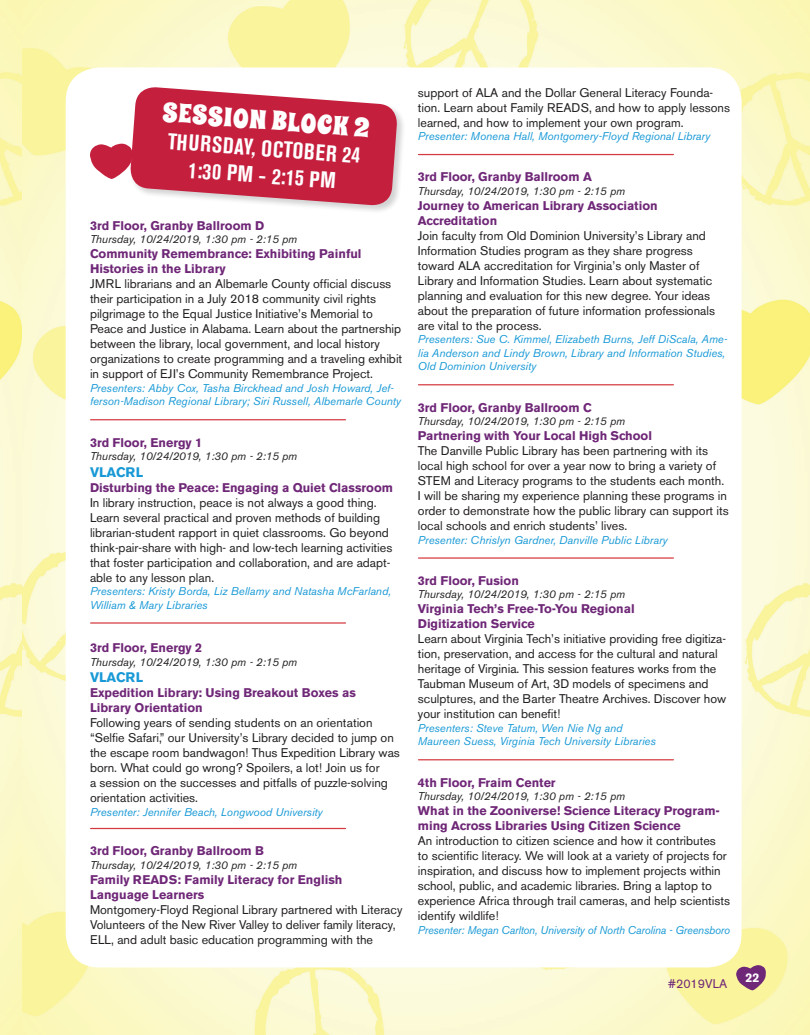
<style>
.page{position:relative;width:810px;height:1035px;background:#fff}
.page>*{position:absolute;margin:0;border:0;box-sizing:border-box;transform-origin:0 0}
.t1{font:26.75px "Spicy Rice";color:#fff}
.t2{font:700 condensed 22.62px/27.1px "Akzidenz Grotesk BE";color:#fff;text-align:center}
.t3{font:700 13.75px "Akzidenz Grotesk BE";color:#1899d6}
.t4{font:12.5px/15px "Akzidenz Grotesk BE";color:#231f20}
.t5{font:700 12.5px/15px "Akzidenz Grotesk BE";color:#6f2777}
.t6{font:12.5px "Akzidenz Grotesk BE";color:#6f2777}
.t7{font:700 12.5px "Akzidenz Grotesk BE";color:#fff}
.t8{font:italic 11.25px/13.5px "Akzidenz Grotesk BE";color:#1899d6}
.t9{font:italic 11.25px "Akzidenz Grotesk BE";color:#231f20}
.t10{font:italic 11.25px "Akzidenz Grotesk BE";color:#1899d6;scale:.96 1}
</style>
<div class="page">
<img style="left:0;top:0;width:810px;height:1035px">
<div style="left:66px;top:68px;width:676px;height:900px;background:#fff;border-radius:34px"></div>
<div style="left:129px;top:86px;width:277px;height:128px;background:#231f20;opacity:.2"></div>
<svg style="left:90px;top:86px;width:308px;height:121px"></svg>
<hr style="left:91px;top:419px;width:255px;height:1px;background:#d1232a">
<hr style="left:91px;top:622px;width:255px;height:2px;background:#d1232a">
<hr style="left:91px;top:828px;width:255px;height:1px;background:#d1232a">
<hr style="left:419px;top:154px;width:254px;height:1px;background:#d1232a">
<hr style="left:419px;top:384px;width:254px;height:1px;background:#d1232a">
<hr style="left:419px;top:557px;width:254px;height:2px;background:#d1232a">
<hr style="left:419px;top:759px;width:254px;height:1px;background:#d1232a">
<svg style="left:736px;top:964px;width:31px;height:26px"></svg>
<h1 class="t1" style="left:164px;top:94px;width:209px;rotate:4deg">SESSION BLOCK 2</h1>
<h2 class="t2" style="left:169px;top:128px;width:194px;rotate:4deg">THURSDAY, OCTOBER 24<br>1:30 PM - 2:15 PM</h2>
<p class="t5" style="left:90px;top:218px;width:176px">3rd Floor, Granby Ballroom D</p>
<p class="t9" style="left:90px;top:233px;width:209px">Thursday, 10/24/2019, 1:30 pm - 2:15 pm</p>
<p class="t5" style="left:90px;top:247px;width:273px">Community Remembrance: Exhibiting Painful<br>Histories in the Library</p>
<p class="t4" style="left:90px;top:277px;width:314px">JMRL librarians and an Albemarle County official discuss their participation in a July 2018 community civil rights pilgrimage to the Equal Justice Initiative’s Memorial to Peace and Justice in Alabama. Learn about the partnership between the library, local government, and local history organizations to create programming and a traveling exhibit in support of EJI’s Community Remembrance Project.</p>
<p class="t8" style="left:90px;top:381px;width:313px">Presenters: Abby Cox, Tasha Birckhead and Josh Howard, Jef&shy;ferson-Madison Regional Library; Siri Russell, Albemarle County</p>
<p class="t5" style="left:90px;top:435px;width:114px">3rd Floor, Energy 1</p>
<p class="t9" style="left:90px;top:449px;width:209px">Thursday, 10/24/2019, 1:30 pm - 2:15 pm</p>
<p class="t3" style="left:90px;top:464px;width:55px">VLACRL</p>
<p class="t5" style="left:90px;top:480px;width:305px">Disturbing the Peace: Engaging a Quiet Classroom</p>
<p class="t4" style="left:90px;top:495px;width:304px">In library instruction, peace is not always a good thing.<br>Learn several practical and proven methods of building librarian-student rapport in quiet classrooms. Go beyond think-pair-share with high- and low-tech learning activities that foster participation and collaboration, and are adapt&shy;able to any lesson plan.</p>
<p class="t8" style="left:90px;top:584px;width:302px">Presenters: Kristy Borda, Liz Bellamy and Natasha McFarland,<br>William &amp; Mary Libraries</p>
<p class="t5" style="left:90px;top:640px;width:114px">3rd Floor, Energy 2</p>
<p class="t9" style="left:90px;top:655px;width:209px">Thursday, 10/24/2019, 1:30 pm - 2:15 pm</p>
<p class="t3" style="left:90px;top:669px;width:55px">VLACRL</p>
<p class="t5" style="left:90px;top:685px;width:267px">Expedition Library: Using Breakout Boxes as<br>Library Orientation</p>
<p class="t4" style="left:90px;top:715px;width:311px">Following years of sending students on an orientation “Selfie Safari,” our University’s Library decided to jump on the escape room bandwagon! Thus Expedition Library was born. What could go wrong? Spoilers, a lot! Join us for<br>a session on the successes and pitfalls of puzzle-solving orientation activities.</p>
<p class="t8" style="left:90px;top:805px;width:234px">Presenter: Jennifer Beach, Longwood University</p>
<p class="t5" style="left:90px;top:844px;width:175px">3rd Floor, Granby Ballroom B</p>
<p class="t9" style="left:90px;top:858px;width:209px">Thursday, 10/24/2019, 1:30 pm - 2:15 pm</p>
<p class="t5" style="left:90px;top:872px;width:254px">Family READS: Family Literacy for English<br>Language Learners</p>
<p class="t4" style="left:90px;top:902px;width:314px">Montgomery-Floyd Regional Library partnered with Literacy<br>Volunteers of the New River Valley to deliver family literacy,<br>ELL, and adult basic education programming with the</p>
<p class="t4" style="left:418px;top:85px;width:314px">support of ALA and the Dollar General Literacy Founda&shy;tion. Learn about Family READS, and how to apply lessons learned, and how to implement your own program.</p>
<p class="t8" style="left:418px;top:129px;width:294px">Presenter: Monena Hall, Montgomery-Floyd Regional Library</p>
<p class="t5" style="left:418px;top:170px;width:175px">3rd Floor, Granby Ballroom A</p>
<p class="t9" style="left:418px;top:184px;width:209px">Thursday, 10/24/2019, 1:30 pm - 2:15 pm</p>
<p class="t5" style="left:418px;top:198px;width:241px">Journey to American Library Association<br>Accreditation</p>
<p class="t4" style="left:418px;top:228px;width:299px">Join faculty from Old Dominion University’s Library and Information Studies program as they share progress toward ALA accreditation for Virginia’s only Master of Library and Information Studies. Learn about systematic planning and evaluation for this new degree. Your ideas about the preparation of future information professionals are vital to the process.</p>
<p class="t8" style="left:418px;top:333px;width:311px">Presenters: Sue C. Kimmel, Elizabeth Burns, Jeff DiScala, Ame&shy;lia Anderson and Lindy Brown, Library and Information Studies,<br>Old Dominion University</p>
<p class="t5" style="left:418px;top:400px;width:175px">3rd Floor, Granby Ballroom C</p>
<p class="t9" style="left:418px;top:414px;width:209px">Thursday, 10/24/2019, 1:30 pm - 2:15 pm</p>
<p class="t5" style="left:418px;top:428px;width:236px">Partnering with Your Local High School</p>
<p class="t4" style="left:418px;top:443px;width:312px">The Danville Public Library has been partnering with its local high school for over a year now to bring a variety of STEM and Literacy programs to the students each month.<br>I will be sharing my experience planning these programs in order to demonstrate how the public library can support its local schools and enrich students’ lives.</p>
<p class="t8" style="left:418px;top:533px;width:251px">Presenter: Chrislyn Gardner, Danville Public Library</p>
<p class="t5" style="left:418px;top:573px;width:103px">3rd Floor, Fusion</p>
<p class="t9" style="left:418px;top:588px;width:209px">Thursday, 10/24/2019, 1:30 pm - 2:15 pm</p>
<p class="t5" style="left:418px;top:602px;width:218px">Virginia Tech’s Free-To-You Regional<br>Digitization Service</p>
<p class="t4" style="left:418px;top:632px;width:310px">Learn about Virginia Tech’s initiative providing free digitiza&shy;tion, preservation, and access for the cultural and natural heritage of Virginia. This session features works from the Taubman Museum of Art, 3D models of specimens and sculptures, and the Barter Theatre Archives. Discover how your institution can benefit!</p>
<p class="t8" style="left:418px;top:721px;width:239px">Presenters: Steve Tatum, Wen Nie Ng and<br>Maureen Suess, Virginia Tech University Libraries</p>
<p class="t5" style="left:418px;top:775px;width:139px">4th Floor, Fraim Center</p>
<p class="t9" style="left:418px;top:789px;width:209px">Thursday, 10/24/2019, 1:30 pm - 2:15 pm</p>
<p class="t5" style="left:418px;top:803px;width:304px">What in the Zooniverse! Science Literacy Program&shy;ming Across Libraries Using Citizen Science</p>
<p class="t4" style="left:418px;top:833px;width:314px">An introduction to citizen science and how it contributes<br>to scientific literacy. We will look at a variety of projects for inspiration, and discuss how to implement projects within school, public, and academic libraries. Bring a laptop to experience Africa through trail cameras, and help scientists identify wildlife!</p>
<p class="t10" style="left:418px;top:923px;width:327px">Presenter: Megan Carlton, University of North Carolina - Greensboro</p>
<p class="t6" style="left:668px;top:977px;width:61px">#2019VLA</p>
<p class="t7" style="left:745px;top:971px;width:16px">22</p>
</div>
